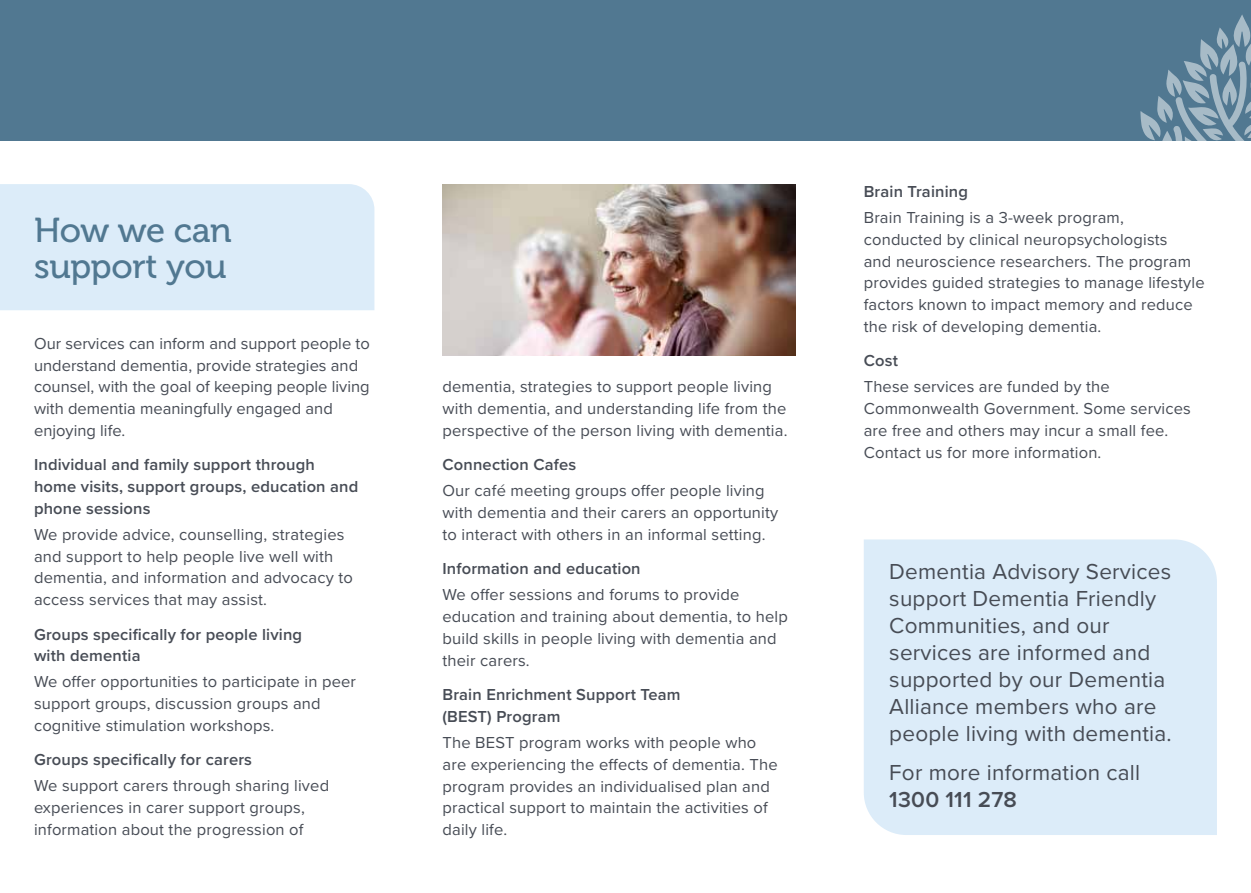
<style>
.page{position:relative;width:1251px;height:893px;background:#fff}
.page>*{position:absolute;margin:0;border:0;box-sizing:border-box;transform-origin:0 0}
.t1{font:34.5px/36px "Museo 500";letter-spacing:-.01em;color:#517891}
.t2{font:22.5px/27px "Proxima Nova";letter-spacing:.01em;color:#474c55}
.t3{font:600 22.5px "Proxima Nova";letter-spacing:.01em;color:#474c55}
.t4{font:16.5px/21.8px "Proxima Nova";letter-spacing:.01em;color:#474c55}
.t5{font:600 16.5px/21.8px "Proxima Nova";letter-spacing:.01em;color:#474c55}
</style>
<div class="page">
<div style="left:864px;top:539px;width:352px;height:296px;background:#dcecf9"></div>
<div style="left:0;top:0;width:1250px;height:140px;background:#517891"></div>
<div style="left:0;top:184px;width:374px;height:126px;background:#dcecf9"></div>
<img style="left:442px;top:184px;width:353px;height:171px">
<svg style="left:1140px;top:14px;width:110px;height:126px"></svg>
<h1 class="t1" style="left:34px;top:213px;width:199px">How we can support you</h1>
<p class="t4" style="left:34px;top:332px;width:337px">Our services can inform and support people to understand dementia, provide strategies and counsel, with the goal of keeping people living with dementia meaningfully engaged and enjoying life.</p>
<p class="t5" style="left:34px;top:454px;width:326px">Individual and family support through home visits, support groups, education and phone sessions</p>
<p class="t4" style="left:34px;top:523px;width:320px">We provide advice, counselling, strategies and support to help people live well with dementia, and information and advocacy to access services that may assist.</p>
<p class="t5" style="left:34px;top:623px;width:269px">Groups specifically for people living with dementia</p>
<p class="t4" style="left:34px;top:670px;width:323px">We offer opportunities to participate in peer support groups, discussion groups and cognitive stimulation workshops.</p>
<p class="t5" style="left:34px;top:749px;width:219px">Groups specifically for carers</p>
<p class="t4" style="left:34px;top:774px;width:296px">We support carers through sharing lived experiences in carer support groups, information about the progression of</p>
<p class="t4" style="left:442px;top:375px;width:346px">dementia, strategies to support people living with dementia, and understanding life from the perspective of the person living with dementia.</p>
<p class="t5" style="left:442px;top:454px;width:135px">Connection Cafes</p>
<p class="t4" style="left:442px;top:479px;width:337px">Our café meeting groups offer people living with dementia and their carers an opportunity to interact with others in an informal setting.</p>
<p class="t5" style="left:442px;top:558px;width:199px">Information and education</p>
<p class="t4" style="left:442px;top:583px;width:347px">We offer sessions and forums to provide education and training about dementia, to help build skills in people living with dementia and their carers.</p>
<p class="t5" style="left:442px;top:683px;width:239px">Brain Enrichment Support Team (BEST) Program</p>
<p class="t4" style="left:442px;top:731px;width:336px">The BEST program works with people who are experiencing the effects of dementia. The program provides an individualised plan and practical support to maintain the activities of daily life.</p>
<p class="t5" style="left:863px;top:180px;width:106px">Brain Training</p>
<p class="t4" style="left:863px;top:206px;width:342px">Brain Training is a 3-week program, conducted by clinical neuropsychologists<br>and neuroscience researchers. The program provides guided strategies to manage lifestyle factors known to impact memory and reduce the risk of developing dementia.</p>
<p class="t5" style="left:863px;top:350px;width:36px">Cost</p>
<p class="t4" style="left:863px;top:375px;width:328px">These services are funded by the Commonwealth Government. Some services are free and others may incur a small fee.<br>Contact us for more information.</p>
<h2 class="t2" style="left:889px;top:556px;width:284px">Dementia Advisory Services support Dementia Friendly<br>Communities, and our services are informed and supported by our Dementia<br>Alliance members who are people living with dementia.</h2>
<h2 class="t2" style="left:889px;top:758px;width:252px">For more information call</h2>
<h2 class="t3" style="left:889px;top:783px;width:129px">1300 111 278</h2>
</div>
